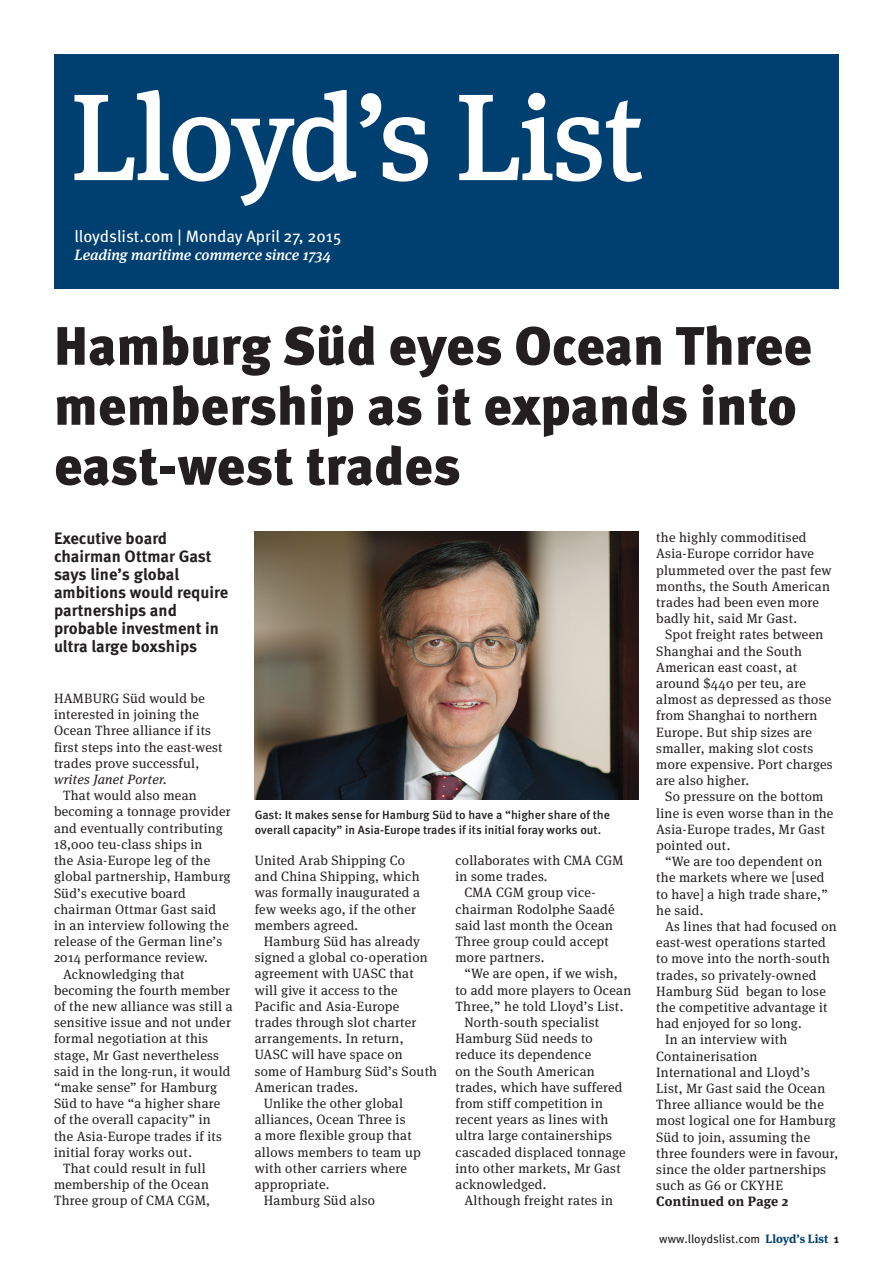
<style>
.page{position:relative;width:893px;height:1263px;background:#fff}
.page>*{position:absolute;margin:0;border:0;box-sizing:border-box;transform-origin:0 0}
.t1{font:900 54px/60px "Meta OT";letter-spacing:-.005em;color:#231f20}
.t2{font:700 16.5px/18px "Meta OT";color:#231f20}
.t3{font:16.5px "Meta OT";color:#fff}
.t4{font:italic 500 15px "Meta Serif OT";color:#fff}
.t5{font:13.5px/16.2px "Meta Serif OT";letter-spacing:.02em;color:#231f20}
.t6{font:italic 13.5px "Meta Serif OT";letter-spacing:.02em;color:#231f20}
.t7{font:700 13.5px "Meta Serif OT";letter-spacing:.02em;color:#231f20}
.t8{font:500 12px/14.4px "Meta OT";color:#231f20}
.t9{font:12px "Meta OT";letter-spacing:-.005em;color:#231f20}
.s1{font-family:"Meta Serif OT";font-weight:700;color:#004071}
.s2{font-weight:700}
</style>
<div class="page">
<div style="left:54px;top:54px;width:785px;height:234px;background:#004071"></div>
<svg style="left:74px;top:90px;width:354px;height:116px"></svg>
<svg style="left:459px;top:93px;width:183px;height:89px"></svg>
<img style="left:255px;top:531px;width:383px;height:269px">
<p class="t3" style="left:74px;top:226px;width:268px">lloydslist.com | Monday April 27, 2015</p>
<p class="t4" style="left:74px;top:245px;width:258px">Leading maritime commerce since 1734</p>
<h1 class="t1" style="left:54px;top:318px;width:760px">Hamburg Süd eyes Ocean Three membership as it expands into east-west trades</h1>
<p class="t2" style="left:54px;top:530px;width:176px">Executive board chairman Ottmar Gast says line’s global ambitions would require partnerships and probable investment in ultra large boxships</p>
<p class="t5" style="left:54px;top:691px;width:170px">HAMBURG Süd would be interested in joining the<br>Ocean Three alliance if its first steps into the east-west trades prove successful,</p>
<p class="t6" style="left:54px;top:772px;width:114px">writes Janet Porter.</p>
<p class="t5" style="left:63px;top:788px;width:135px">That would also mean</p>
<p class="t5" style="left:54px;top:804px;width:178px">becoming a tonnage provider</p>
<p class="t5" style="left:54px;top:820px;width:171px">and eventually contributing</p>
<p class="t5" style="left:54px;top:836px;width:150px">18,000 teu-class ships in</p>
<p class="t5" style="left:54px;top:853px;width:158px">the Asia-Europe leg of the</p>
<p class="t5" style="left:54px;top:869px;width:178px">global partnership, Hamburg</p>
<p class="t5" style="left:54px;top:885px;width:133px">Süd’s executive board</p>
<p class="t5" style="left:54px;top:901px;width:164px">chairman Ottmar Gast said</p>
<p class="t5" style="left:54px;top:917px;width:176px">in an interview following the</p>
<p class="t5" style="left:54px;top:934px;width:170px">release of the German line’s</p>
<p class="t5" style="left:54px;top:950px;width:155px">2014 performance review.</p>
<p class="t5" style="left:63px;top:966px;width:123px">Acknowledging that</p>
<p class="t5" style="left:54px;top:982px;width:178px">becoming the fourth member</p>
<p class="t5" style="left:54px;top:998px;width:180px">of the new alliance was still a</p>
<p class="t5" style="left:54px;top:1015px;width:178px">sensitive issue and not under</p>
<p class="t5" style="left:54px;top:1031px;width:156px">formal negotiation at this</p>
<p class="t5" style="left:54px;top:1047px;width:167px">stage, Mr Gast nevertheless</p>
<p class="t5" style="left:54px;top:1063px;width:178px">said in the long-run, it would</p>
<p class="t5" style="left:54px;top:1079px;width:165px">“make sense” for Hamburg</p>
<p class="t5" style="left:54px;top:1096px;width:168px">Süd to have “a higher share</p>
<p class="t5" style="left:54px;top:1112px;width:158px">of the overall capacity” in</p>
<p class="t5" style="left:54px;top:1128px;width:169px">the Asia-Europe trades if its</p>
<p class="t5" style="left:54px;top:1144px;width:140px">initial foray works out.</p>
<p class="t5" style="left:63px;top:1160px;width:144px">That could result in full</p>
<p class="t5" style="left:54px;top:1177px;width:156px">membership of the Ocean</p>
<p class="t5" style="left:54px;top:1193px;width:158px">Three group of CMA CGM,</p>
<p class="t8" style="left:255px;top:808px;width:357px">Gast: It makes sense for Hamburg Süd to have a “higher share of the overall capacity” in Asia-Europe trades if its initial foray works out.</p>
<p class="t5" style="left:255px;top:852px;width:167px">United Arab Shipping Co and China Shipping, which was formally inaugurated a few weeks ago, if the other members agreed.</p>
<p class="t5" style="left:264px;top:933px;width:158px">Hamburg Süd has already</p>
<p class="t5" style="left:255px;top:950px;width:174px">signed a global co-operation</p>
<p class="t5" style="left:255px;top:966px;width:161px">agreement with UASC that</p>
<p class="t5" style="left:255px;top:982px;width:145px">will give it access to the</p>
<p class="t5" style="left:255px;top:998px;width:146px">Pacific and Asia-Europe</p>
<p class="t5" style="left:255px;top:1014px;width:163px">trades through slot charter</p>
<p class="t5" style="left:255px;top:1031px;width:150px">arrangements. In return,</p>
<p class="t5" style="left:255px;top:1047px;width:150px">UASC will have space on</p>
<p class="t5" style="left:255px;top:1063px;width:184px">some of Hamburg Süd’s South</p>
<p class="t5" style="left:255px;top:1079px;width:105px">American trades.</p>
<p class="t5" style="left:264px;top:1095px;width:141px">Unlike the other global</p>
<p class="t5" style="left:255px;top:1112px;width:152px">alliances, Ocean Three is</p>
<p class="t5" style="left:255px;top:1128px;width:158px">a more flexible group that</p>
<p class="t5" style="left:255px;top:1144px;width:168px">allows members to team up</p>
<p class="t5" style="left:255px;top:1160px;width:154px">with other carriers where</p>
<p class="t5" style="left:255px;top:1176px;width:76px">appropriate.</p>
<p class="t5" style="left:264px;top:1193px;width:113px">Hamburg Süd also</p>
<p class="t5" style="left:455px;top:852px;width:169px">collaborates with CMA CGM</p>
<p class="t5" style="left:455px;top:869px;width:94px">in some trades.</p>
<p class="t5" style="left:464px;top:885px;width:133px">CMA CGM group vice-</p>
<p class="t5" style="left:455px;top:901px;width:161px">chairman Rodolphe Saadé</p>
<p class="t5" style="left:455px;top:917px;width:159px">said last month the Ocean</p>
<p class="t5" style="left:455px;top:933px;width:155px">Three group could accept</p>
<p class="t5" style="left:455px;top:950px;width:90px">more partners.</p>
<p class="t5" style="left:464px;top:966px;width:155px">“We are open, if we wish,</p>
<p class="t5" style="left:455px;top:982px;width:177px">to add more players to Ocean</p>
<p class="t5" style="left:455px;top:998px;width:169px">Three,” he told Lloyd’s List.</p>
<p class="t5" style="left:464px;top:1014px;width:136px">North-south specialist</p>
<p class="t5" style="left:455px;top:1031px;width:139px">Hamburg Süd needs to</p>
<p class="t5" style="left:455px;top:1047px;width:137px">reduce its dependence</p>
<p class="t5" style="left:455px;top:1063px;width:141px">on the South American</p>
<p class="t5" style="left:455px;top:1079px;width:169px">trades, which have suffered</p>
<p class="t5" style="left:455px;top:1095px;width:149px">from stiff competition in</p>
<p class="t5" style="left:455px;top:1112px;width:154px">recent years as lines with</p>
<p class="t5" style="left:455px;top:1128px;width:158px">ultra large containerships</p>
<p class="t5" style="left:455px;top:1144px;width:172px">cascaded displaced tonnage</p>
<p class="t5" style="left:455px;top:1160px;width:167px">into other markets, Mr Gast</p>
<p class="t5" style="left:455px;top:1176px;width:93px">acknowledged.</p>
<p class="t5" style="left:464px;top:1193px;width:150px">Although freight rates in</p>
<p class="t5" style="left:656px;top:530px;width:177px">the highly commoditised<br>Asia-Europe corridor have plummeted over the past few months, the South American trades had been even more badly hit, said Mr Gast.</p>
<p class="t5" style="left:656px;top:627px;width:178px;text-indent:9px">Spot freight rates between<br>Shanghai and the South<br>American east coast, at around $440 per teu, are almost as depressed as those from Shanghai to northern<br>Europe. But ship sizes are smaller, making slot costs more expensive. Port charges are also higher.</p>
<p class="t5" style="left:656px;top:789px;width:179px;text-indent:9px">So pressure on the bottom line is even worse than in the<br>Asia-Europe trades, Mr Gast pointed out.</p>
<p class="t5" style="left:656px;top:854px;width:173px;text-indent:9px">“We are too dependent on the markets where we [used to have] a high trade share,” he said.</p>
<p class="t5" style="left:665px;top:918px;width:173px">As lines that had focused on</p>
<p class="t5" style="left:656px;top:935px;width:171px">east-west operations started</p>
<p class="t5" style="left:656px;top:951px;width:175px">to move into the north-south</p>
<p class="t5" style="left:656px;top:967px;width:162px">trades, so privately-owned</p>
<p class="t5" style="left:656px;top:983px;width:171px">Hamburg Süd began to lose</p>
<p class="t5" style="left:656px;top:999px;width:173px">the competitive advantage it</p>
<p class="t5" style="left:656px;top:1016px;width:147px">had enjoyed for so long.</p>
<p class="t5" style="left:665px;top:1032px;width:124px">In an interview with</p>
<p class="t5" style="left:656px;top:1048px;width:103px">Containerisation</p>
<p class="t5" style="left:656px;top:1064px;width:155px">International and Lloyd’s</p>
<p class="t5" style="left:656px;top:1080px;width:171px">List, Mr Gast said the Ocean</p>
<p class="t5" style="left:656px;top:1097px;width:169px">Three alliance would be the</p>
<p class="t5" style="left:656px;top:1113px;width:181px">most logical one for Hamburg</p>
<p class="t5" style="left:656px;top:1129px;width:155px">Süd to join, assuming the</p>
<p class="t5" style="left:656px;top:1145px;width:184px">three founders were in favour,</p>
<p class="t5" style="left:656px;top:1161px;width:171px">since the older partnerships</p>
<p class="t5" style="left:656px;top:1178px;width:128px">such as G6 or CKYHE</p>
<p class="t7" style="left:656px;top:1193px;width:134px">Continued on Page 2</p>
<p class="t9" style="left:659px;top:1231px;width:181px">www.lloydslist.com <span class="s1">Lloyd’s List</span> <span class="s2">1</span></p>
</div>
